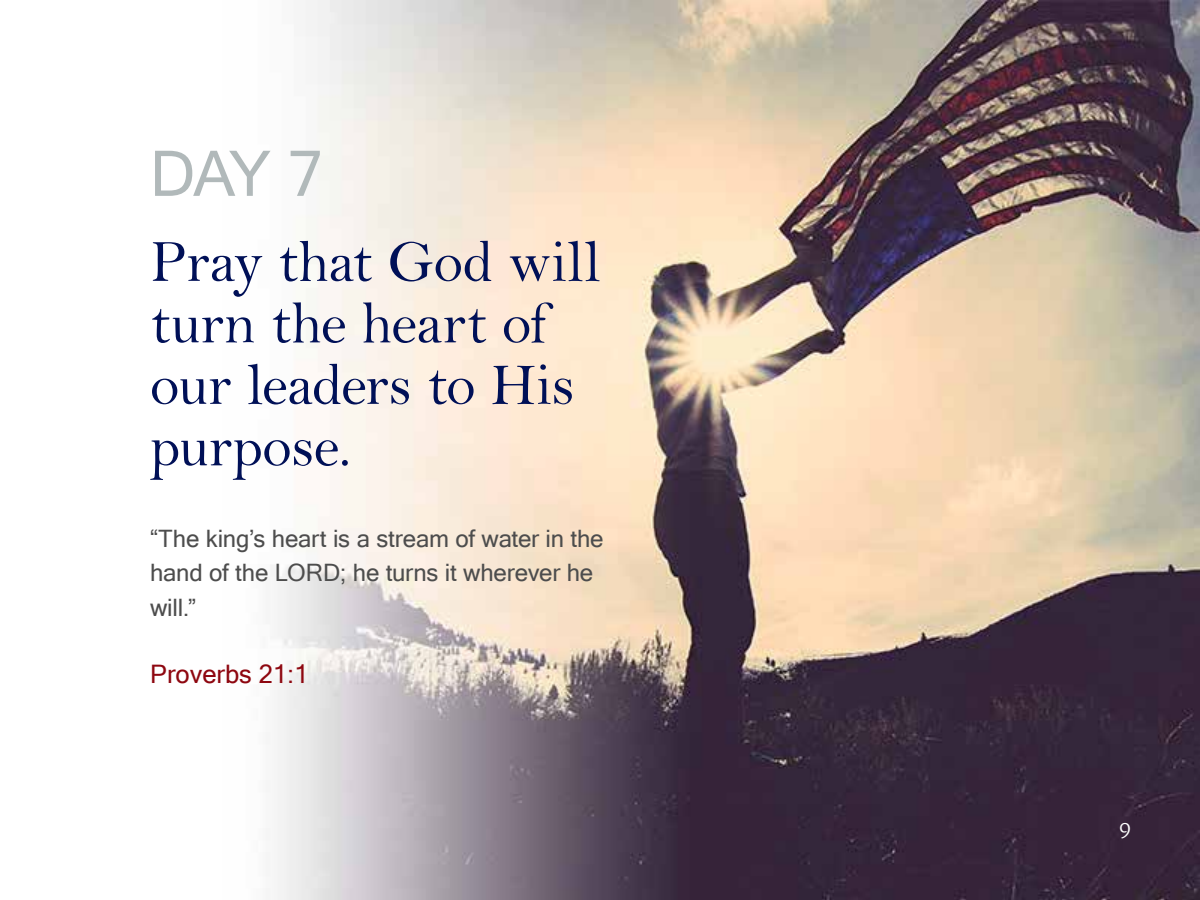
<style>
.page{position:relative;width:1200px;height:900px;background:#fff}
.page>*{position:absolute;margin:0;border:0;box-sizing:border-box;transform-origin:0 0}
.t1{font:63px "Microsoft Sans Serif";color:#b1b9ba}
.t2{font:60px/61.5px "Bell";letter-spacing:-.01em;color:#001057}
.t3{font:25.5px "Microsoft Sans Serif";color:#8e0710}
.t4{font:24px/34.5px "Microsoft Sans Serif";letter-spacing:-.005em;color:#4d4d4d}
.t5{font:300 19.5px "Merriweather Sans";color:#fff}
</style>
<div class="page">
<img style="left:271px;top:0;width:929px;height:900px">
<h1 class="t1" style="left:150px;top:138px;width:174px">DAY 7</h1>
<h2 class="t2" style="left:150px;top:231px;width:453px">Pray that God will turn the heart of our leaders to His purpose.</h2>
<p class="t4" style="left:150px;top:521px;width:455px">“The king’s heart is a stream of water in the hand of the LORD; he turns it wherever he will.”</p>
<p class="t3" style="left:150px;top:660px;width:160px">Proverbs 21:1</p>
<p class="t5" style="left:1118px;top:816px;width:15px">9</p>
</div>
